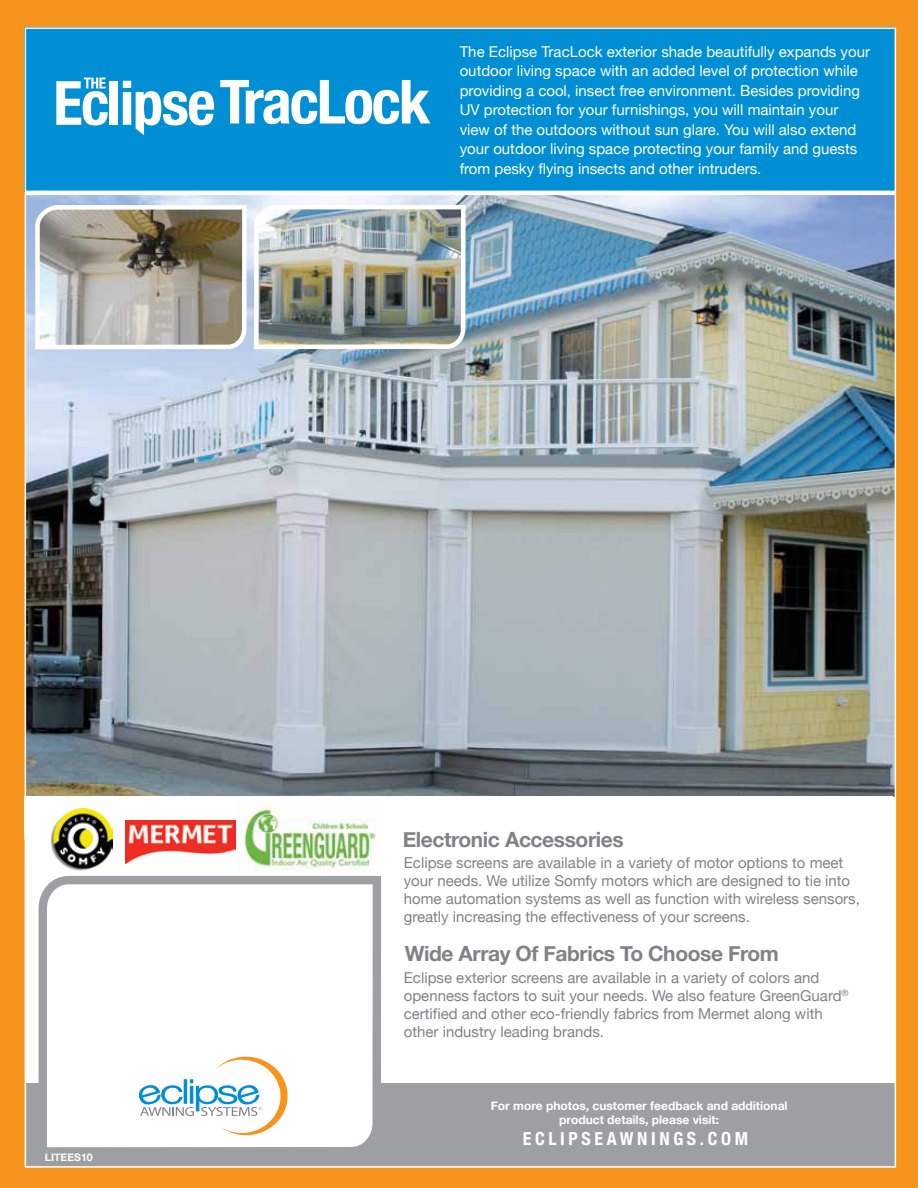
<style>
.page{position:relative;width:918px;height:1188px;background:#f7941e}
.page>*{position:absolute;margin:0;border:0;box-sizing:border-box;transform-origin:0 0}
.t1{font:700 condensed 60.9px "Helvetica Neue";letter-spacing:-.035em;color:#fff}
.t2{font:700 21px "Helvetica Neue";letter-spacing:-.02em;color:#808285}
.t3{font:700 condensed 18px "Helvetica Neue";letter-spacing:.2em;color:#fff}
.t4{font:15px/18px "Helvetica Neue";color:#808285}
.t5{font:15px/19.5px "Helvetica Neue";color:#fff}
.t6{font:700 12px/14.4px "Helvetica Neue";color:#fff;text-align:center}
.t7{font:700 10.5px "Helvetica Neue";color:#fff}
</style>
<div class="page">
<div style="left:25px;top:45px;width:870px;height:1122px;background:#fff"></div>
<img style="left:28px;top:195px;width:865px;height:601px">
<div style="left:25px;top:1083px;width:870px;height:84px;background:#9d9fa2"></div>
<svg style="left:39px;top:876px;width:342px;height:272px"></svg>
<svg style="left:139px;top:1054px;width:151px;height:82px"></svg>
<div style="left:25px;top:28px;width:870px;height:164px;background:#008fd5"></div>
<div style="left:110px;top:81px;width:8px;height:44px;background:#fff"></div>
<svg style="left:123px;top:81px;width:91px;height:54px"></svg>
<svg style="left:56px;top:78px;width:52px;height:47px"></svg>
<div style="left:24px;top:796px;width:869px;height:43px;background:#fff"></div>
<img style="left:33px;top:203px;width:435px;height:149px">
<hr style="left:25px;top:191px;width:870px;height:4px;background:#fff">
<img style="left:238px;top:807px;width:139px;height:64px">
<img style="left:51px;top:809px;width:62px;height:61px">
<img style="left:126px;top:821px;width:109px;height:42px">
<h1 class="t1" style="left:220px;top:65px;width:212px">TracLock</h1>
<p class="t5" style="left:460px;top:42px;width:412px">The Eclipse TracLock exterior shade beautifully expands your outdoor living space with an added level of protection while providing a cool, insect free environment. Besides providing UV protection for your furnishings, you will maintain your view of the outdoors without sun glare. You will also extend your outdoor living space protecting your family and guests from pesky flying insects and other intruders.</p>
<p class="t7" style="left:45px;top:1151px;width:49px">LITEES10</p>
<h2 class="t2" style="left:403px;top:826px;width:222px">Electronic Accessories</h2>
<p class="t4" style="left:404px;top:854px;width:458px">Eclipse screens are available in a variety of motor options to meet your needs. We utilize Somfy motors which are designed to tie into home automation systems as well as function with wireless sensors, greatly increasing the effectiveness of your screens.</p>
<h2 class="t2" style="left:405px;top:941px;width:376px">Wide Array Of Fabrics To Choose From</h2>
<p class="t4" style="left:404px;top:968px;width:446px">Eclipse exterior screens are available in a variety of colors and openness factors to suit your needs. We also feature GreenGuard<sup>® </sup>certified and other eco-friendly fabrics from Mermet along with other industry leading brands.</p>
<p class="t6" style="left:491px;top:1098px;width:299px">For more photos, customer feedback and additional product details, please visit:</p>
<p class="t3" style="left:523px;top:1128px;width:227px">ECLIPSEAWNINGS.COM</p>
</div>
